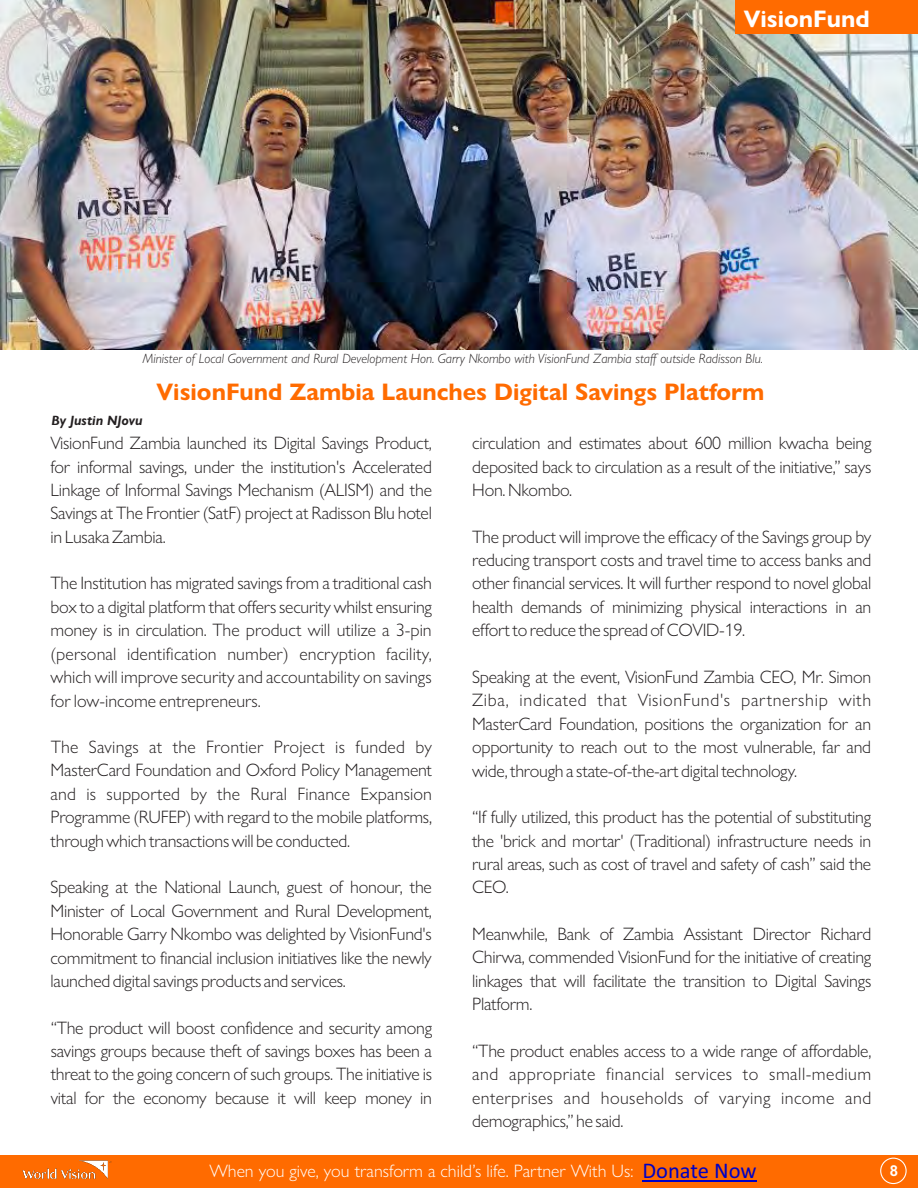
<style>
.page{position:relative;width:918px;height:1188px;background:#fff}
.page>*{position:absolute;margin:0;border:0;box-sizing:border-box;transform-origin:0 0}
.t1{font:700 24px "Gill Sans Nova";color:#ff6b00}
.t2{font:700 24px "Gill Sans Nova";color:#fff}
.t3{font:22.5px "Calibri";color:#0000c4}
.t4{font:300 18px/23.4px "Gill Sans Nova";letter-spacing:-.015em;color:#231f20;text-align:justify}
.t5{font:300 18px "Gill Sans Nova";color:#fff}
.t6{font:700 15px "Arial";color:#fff}
.t7{font:italic 300 13.5px "Gill Sans Nova";color:#231f20}
.t8{font:italic 700 13.5px "Gill Sans Nova";color:#231f20}
</style>
<div class="page">
<img style="left:0;top:0;width:918px;height:350px">
<div style="left:735px;top:0;width:183px;height:34px;background:#ff6b00"></div>
<div style="left:0;top:1155px;width:918px;height:33px;background:#ff6b00"></div>
<img style="left:22px;top:1160px;width:90px;height:19px">
<svg style="left:880px;top:1158px;width:27px;height:26px"></svg>
<hr style="left:642px;top:1180px;width:115px;height:1px;background:#0000c4">
<h1 class="t2" style="left:744px;top:10px;width:127px">VisionFund</h1>
<p class="t7" style="left:143px;top:354px;width:622px">Minister of Local Government and Rural Development Hon. Garry Nkombo with VisionFund Zambia staff outside Radisson Blu.</p>
<p class="t8" style="left:52px;top:416px;width:93px">By Justin NJovu</p>
<h1 class="t1" style="left:157px;top:384px;width:609px">VisionFund Zambia Launches Digital Savings Platform</h1>
<p class="t4" style="left:51px;top:433px;width:383px">VisionFund Zambia launched its Digital Savings Product, for informal savings, under the institution's Accelerated Linkage of Informal Savings Mechanism (ALISM) and the Savings at The Frontier (SatF) project at Radisson Blu hotel in Lusaka Zambia.</p>
<p class="t4" style="left:51px;top:574px;width:383px">The Institution has migrated savings from a traditional cash box to a digital platform that offers security whilst ensuring money is in circulation. The product will utilize a 3-pin (personal identification number) encryption facility, which will improve security and accountability on savings for low-income entrepreneurs.</p>
<p class="t4" style="left:51px;top:737px;width:383px">The Savings at the Frontier Project is funded by MasterCard Foundation and Oxford Policy Management and is supported by the Rural Finance Expansion Programme (RUFEP) with regard to the mobile platforms, through which transactions will be conducted.</p>
<p class="t4" style="left:50px;top:878px;width:383px">Speaking at the National Launch, guest of honour, the Minister of Local Government and Rural Development, Honorable Garry Nkombo was delighted by VisionFund's commitment to financial inclusion initiatives like the newly launched digital savings products and services.</p>
<p class="t4" style="left:51px;top:1018px;width:383px">“The product will boost confidence and security among savings groups because theft of savings boxes has been a threat to the going concern of such groups. The initiative is vital for the economy because it will keep money in</p>
<p class="t4" style="left:472px;top:433px;width:401px">circulation and estimates about 600 million kwacha being deposited back to circulation as a result of the initiative,” says Hon. Nkombo.</p>
<p class="t4" style="left:472px;top:527px;width:401px">The product will improve the efficacy of the Savings group by reducing transport costs and travel time to access banks and other financial services. It will further respond to novel global health demands of minimizing physical interactions in an effort to reduce the spread of COVID-19.</p>
<p class="t4" style="left:472px;top:667px;width:401px">Speaking at the event, VisionFund Zambia CEO, Mr. Simon Ziba, indicated that VisionFund's partnership with MasterCard Foundation, positions the organization for an opportunity to reach out to the most vulnerable, far and wide, through a state-of-the-art digital technology.</p>
<p class="t4" style="left:472px;top:807px;width:401px">“If fully utilized, this product has the potential of substituting the 'brick and mortar' (Traditional) infrastructure needs in rural areas, such as cost of travel and safety of cash” said the CEO.</p>
<p class="t4" style="left:472px;top:924px;width:401px">Meanwhile, Bank of Zambia Assistant Director Richard Chirwa, commended VisionFund for the initiative of creating linkages that will facilitate the transition to Digital Savings Platform.</p>
<p class="t4" style="left:472px;top:1041px;width:401px">“The product enables access to a wide range of affordable, and appropriate financial services to small-medium enterprises and households of varying income and demographics,” he said.</p>
<p class="t3" style="left:642px;top:1161px;width:116px">Donate Now</p>
<p class="t5" style="left:209px;top:1165px;width:425px">When you give, you transform a child’s life. Partner With Us:</p>
<p class="t6" style="left:890px;top:1165px;width:10px">8</p>
</div>
